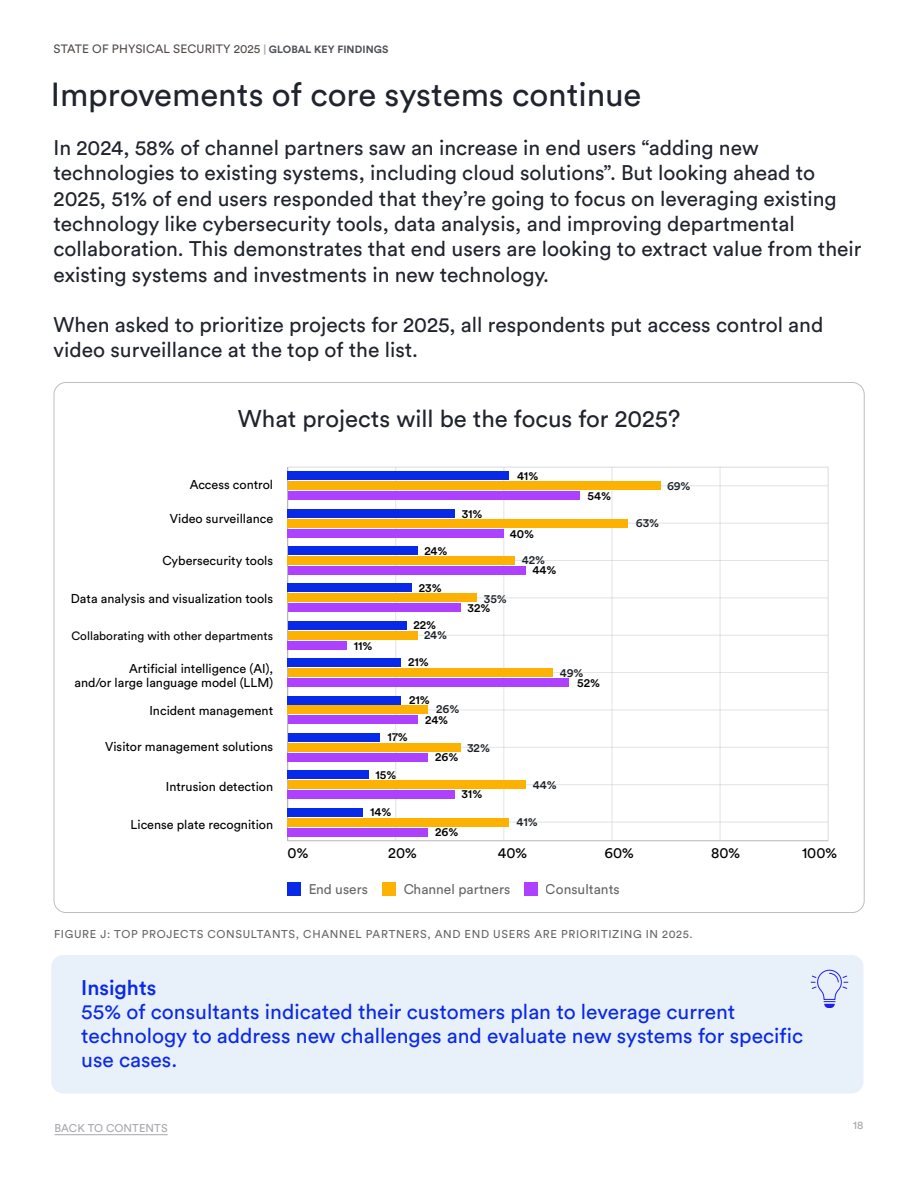
<style>
.page{position:relative;width:918px;height:1188px;background:#fff}
.page>*{position:absolute;margin:0;border:0;box-sizing:border-box;transform-origin:0 0}
.t1{font:33px "Circular Pro";color:#20242e}
.t2{font:24px "Circular Pro";color:#20242e}
.t3{font:21px/25.3px "Circular Pro";color:#20242e}
.t4{font:21px/24px "Circular Pro";color:#0a29e8}
.t5{font:500 21px "Circular Pro";color:#0a29e8}
.t6{font:15px "Circular Pro";color:#000}
.t7{font:13.95px "Circular Pro";color:#000}
.t8{font:12.75px/13.5px "Circular Pro";color:#000;text-align:right}
.t9{font:500 12px "Circular Pro";color:#000}
.t10{font:12px "Circular Pro";letter-spacing:.01em;color:#524b48}
.t11{font:12px "Circular Pro";color:#000}
.t12{font:500 12px "Circular Pro";color:#181e25}
.t13{font:11.25px "Circular Pro";letter-spacing:.06em;color:#666}
.t14{font:11.25px "Circular Pro";letter-spacing:.01em;color:#a6a7ab}
.s1{font-weight:700;font-size:10.5px;color:#a6a7ab}
.s2{font-weight:700;font-size:10.5px;color:#4d5058}
</style>
<div class="page">
<hr style="left:55px;top:1134px;width:113px;height:1px;background:#a6a7ab">
<div style="left:382px;top:883px;width:14px;height:13px;background:#fdb201"></div>
<div style="left:287px;top:883px;width:14px;height:13px;background:#0929e8"></div>
<div style="left:524px;top:883px;width:14px;height:13px;background:#ae40ff"></div>
<svg style="left:288px;top:467px;width:541px;height:374px"></svg>
<hr style="left:287px;top:467px;width:1px;height:374px;background:#b7b7b7">
<hr style="left:288px;top:822px;width:540px;height:1px;background:#b7b7b7">
<hr style="left:288px;top:784px;width:540px;height:1px;background:#b7b7b7">
<hr style="left:288px;top:747px;width:540px;height:1px;background:#b7b7b7">
<hr style="left:288px;top:710px;width:540px;height:1px;background:#b7b7b7">
<hr style="left:288px;top:672px;width:540px;height:1px;background:#b7b7b7">
<hr style="left:288px;top:635px;width:540px;height:1px;background:#b7b7b7">
<hr style="left:288px;top:598px;width:540px;height:1px;background:#b7b7b7">
<hr style="left:288px;top:560px;width:540px;height:1px;background:#b7b7b7">
<hr style="left:288px;top:523px;width:540px;height:1px;background:#b7b7b7">
<hr style="left:288px;top:485px;width:540px;height:1px;background:#b7b7b7">
<div style="left:288px;top:491px;width:292px;height:9px;background:#ae40ff"></div>
<div style="left:288px;top:529px;width:216px;height:9px;background:#ae40ff"></div>
<div style="left:288px;top:566px;width:237px;height:9px;background:#ae40ff"></div>
<div style="left:288px;top:603px;width:173px;height:9px;background:#ae40ff"></div>
<div style="left:288px;top:641px;width:59px;height:9px;background:#ae40ff"></div>
<div style="left:288px;top:678px;width:281px;height:9px;background:#ae40ff"></div>
<div style="left:288px;top:715px;width:129px;height:9px;background:#ae40ff"></div>
<div style="left:288px;top:753px;width:140px;height:9px;background:#ae40ff"></div>
<div style="left:288px;top:790px;width:167px;height:9px;background:#ae40ff"></div>
<div style="left:288px;top:828px;width:140px;height:9px;background:#ae40ff"></div>
<div style="left:288px;top:481px;width:373px;height:9px;background:#fdb201"></div>
<div style="left:288px;top:519px;width:340px;height:9px;background:#fdb201"></div>
<div style="left:288px;top:556px;width:227px;height:9px;background:#fdb201"></div>
<div style="left:288px;top:593px;width:189px;height:9px;background:#fdb201"></div>
<div style="left:288px;top:631px;width:129px;height:9px;background:#fdb201"></div>
<div style="left:288px;top:668px;width:264px;height:9px;background:#fdb201"></div>
<div style="left:288px;top:706px;width:140px;height:8px;background:#fdb201"></div>
<div style="left:288px;top:743px;width:173px;height:9px;background:#fdb201"></div>
<div style="left:288px;top:780px;width:237px;height:9px;background:#fdb201"></div>
<div style="left:288px;top:818px;width:221px;height:9px;background:#fdb201"></div>
<div style="left:288px;top:471px;width:221px;height:9px;background:#0929e8"></div>
<div style="left:288px;top:509px;width:167px;height:9px;background:#0929e8"></div>
<div style="left:288px;top:546px;width:129px;height:9px;background:#0929e8"></div>
<div style="left:288px;top:583px;width:124px;height:9px;background:#0929e8"></div>
<div style="left:288px;top:621px;width:119px;height:9px;background:#0929e8"></div>
<div style="left:288px;top:658px;width:113px;height:9px;background:#0929e8"></div>
<div style="left:288px;top:696px;width:113px;height:9px;background:#0929e8"></div>
<div style="left:288px;top:733px;width:92px;height:9px;background:#0929e8"></div>
<div style="left:288px;top:770px;width:81px;height:9px;background:#0929e8"></div>
<div style="left:288px;top:808px;width:75px;height:9px;background:#0929e8"></div>
<div style="left:51px;top:955px;width:812px;height:139px;background:#e8f0fa;border-radius:12px"></div>
<svg style="left:811px;top:969px;width:37px;height:39px"></svg>
<p class="t10" style="left:54px;top:41px;width:336px">STATE OF PHYSICAL SECURITY 2025 <span class="s1">|</span> <span class="s2">GLOBAL KEY FINDINGS</span></p>
<h1 class="t1" style="left:51px;top:72px;width:592px">Improvements of core systems continue</h1>
<p class="t3" style="left:54px;top:134px;width:810px">In 2024, 58% of channel partners saw an increase in end users “adding new technologies to existing systems, including cloud solutions”. But looking ahead to 2025, 51% of end users responded that they’re going to focus on leveraging existing technology like cybersecurity tools, data analysis, and improving departmental collaboration. This demonstrates that end users are looking to extract value from their existing systems and investments in new technology.</p>
<p class="t3" style="left:54px;top:311px;width:771px">When asked to prioritize projects for 2025, all respondents put access control and video surveillance at the top of the list.</p>
<p class="t2" style="left:238px;top:402px;width:444px">What projects will be the focus for 2025?</p>
<p class="t9" style="left:517px;top:467px;width:23px">41%</p>
<p class="t8" style="left:190px;top:477px;width:85px">Access control</p>
<p class="t8" style="left:170px;top:511px;width:105px">Video surveillance</p>
<p class="t8" style="left:162px;top:553px;width:112px">Cybersecurity tools</p>
<p class="t8" style="left:71px;top:591px;width:204px">Data analysis and visualization tools</p>
<p class="t11" style="left:72px;top:628px;width:203px">Collaborating with other departments</p>
<p class="t8" style="left:75px;top:661px;width:200px">Artificial intelligence (AI),<br>and/or large language model (LLM)</p>
<p class="t8" style="left:149px;top:703px;width:125px">Incident management</p>
<p class="t8" style="left:105px;top:739px;width:170px">Visitor management solutions</p>
<p class="t8" style="left:166px;top:780px;width:109px">Intrusion detection</p>
<p class="t8" style="left:131px;top:817px;width:144px">License plate recognition</p>
<p class="t12" style="left:517px;top:813px;width:23px">41%</p>
<p class="t9" style="left:588px;top:488px;width:25px">54%</p>
<p class="t9" style="left:462px;top:506px;width:22px">31%</p>
<p class="t9" style="left:510px;top:525px;width:25px">40%</p>
<p class="t9" style="left:533px;top:562px;width:25px">44%</p>
<p class="t9" style="left:424px;top:542px;width:25px">24%</p>
<p class="t9" style="left:419px;top:580px;width:24px">23%</p>
<p class="t9" style="left:413px;top:617px;width:24px">22%</p>
<p class="t9" style="left:408px;top:654px;width:22px">21%</p>
<p class="t9" style="left:409px;top:691px;width:22px">21%</p>
<p class="t12" style="left:522px;top:551px;width:25px">42%</p>
<p class="t12" style="left:484px;top:590px;width:24px">35%</p>
<p class="t9" style="left:468px;top:600px;width:24px">32%</p>
<p class="t12" style="left:424px;top:627px;width:25px">24%</p>
<p class="t9" style="left:354px;top:637px;width:20px">11%</p>
<p class="t12" style="left:560px;top:665px;width:25px">49%</p>
<p class="t9" style="left:577px;top:675px;width:24px">52%</p>
<p class="t12" style="left:436px;top:701px;width:25px">26%</p>
<p class="t9" style="left:425px;top:712px;width:25px">24%</p>
<p class="t9" style="left:435px;top:749px;width:25px">26%</p>
<p class="t9" style="left:387px;top:729px;width:22px">17%</p>
<p class="t9" style="left:375px;top:767px;width:22px">15%</p>
<p class="t9" style="left:370px;top:804px;width:23px">14%</p>
<p class="t12" style="left:467px;top:739px;width:24px">32%</p>
<p class="t12" style="left:533px;top:777px;width:25px">44%</p>
<p class="t9" style="left:462px;top:786px;width:22px">31%</p>
<p class="t9" style="left:435px;top:824px;width:25px">26%</p>
<p class="t12" style="left:667px;top:478px;width:25px">69%</p>
<p class="t12" style="left:636px;top:515px;width:25px">63%</p>
<p class="t6" style="left:288px;top:843px;width:22px">0%</p>
<p class="t6" style="left:388px;top:843px;width:30px">20%</p>
<p class="t6" style="left:498px;top:843px;width:31px">40%</p>
<p class="t6" style="left:605px;top:843px;width:31px">60%</p>
<p class="t6" style="left:711px;top:843px;width:31px">80%</p>
<p class="t6" style="left:802px;top:843px;width:37px">100%</p>
<p class="t7" style="left:308px;top:880px;width:61px">End users</p>
<p class="t7" style="left:403px;top:880px;width:108px">Channel partners</p>
<p class="t7" style="left:546px;top:880px;width:76px">Consultants</p>
<p class="t13" style="left:54px;top:927px;width:640px">FIGURE J: TOP PROJECTS CONSULTANTS, CHANNEL PARTNERS, AND END USERS ARE PRIORITIZING IN 2025.</p>
<p class="t5" style="left:81px;top:973px;width:77px">Insights</p>
<p class="t4" style="left:81px;top:998px;width:723px">55% of consultants indicated their customers plan to leverage current technology to address new challenges and evaluate new systems for specific use cases.</p>
<p class="t14" style="left:55px;top:1120px;width:115px">BACK TO CONTENTS</p>
<p class="t14" style="left:853px;top:1118px;width:12px">18</p>
</div>
